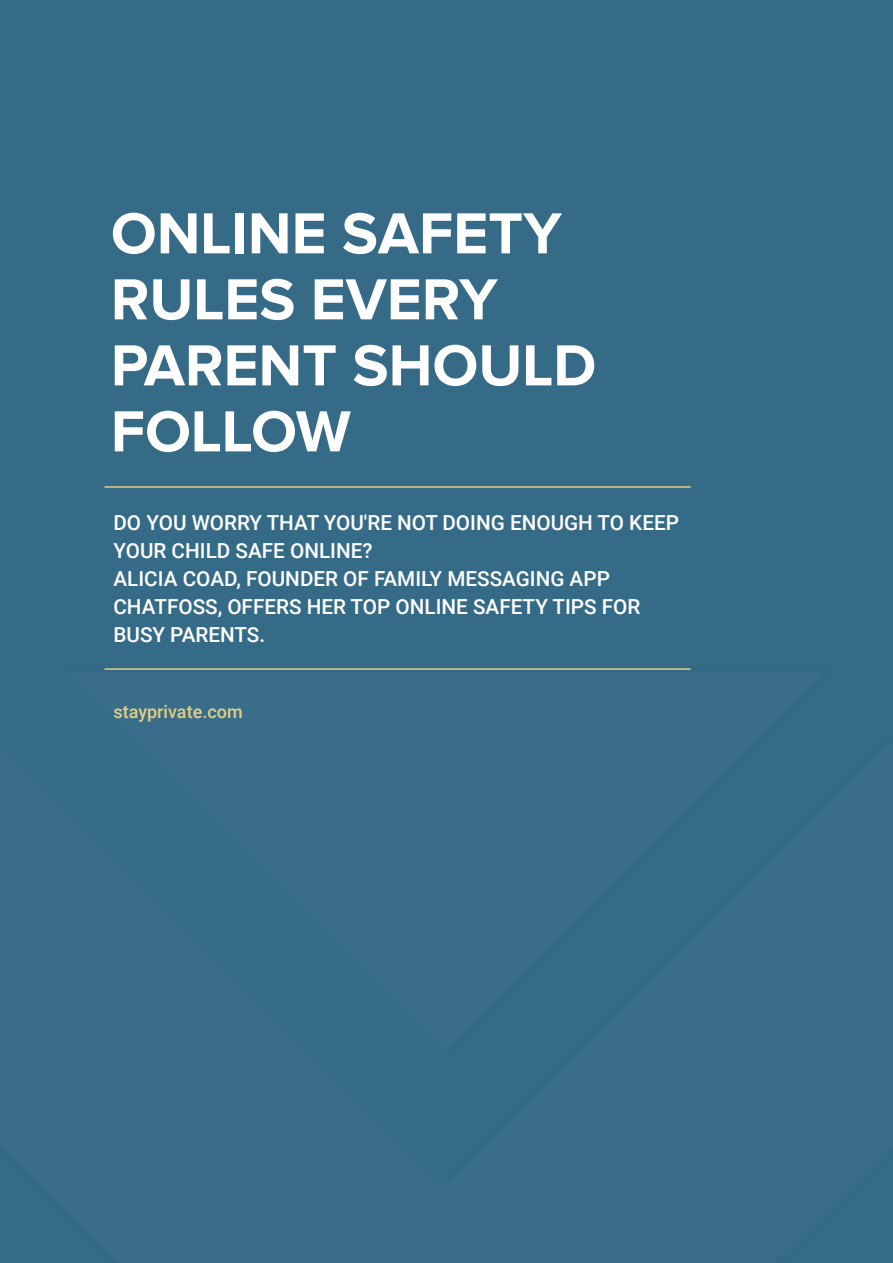
<style>
.page{position:relative;width:893px;height:1263px;background:#366b88}
.page>*{position:absolute;margin:0;border:0;box-sizing:border-box;transform-origin:0 0}
.t1{font:700 60px/66px "Proxima Nova A";color:#fff}
.t2{font:500 20.7px/27.8px "Roboto";color:#fff}
.t3{font:500 18px "Roboto";color:#e4ce82}
</style>
<div class="page">
<hr style="left:104px;top:486px;width:586px;height:2px;background:#e4ce82">
<hr style="left:104px;top:668px;width:586px;height:2px;background:#e4ce82">
<h1 class="t1" style="left:111px;top:199px;width:487px">ONLINE SAFETY<br>RULES EVERY<br>PARENT SHOULD<br>FOLLOW</h1>
<p class="t2" style="left:113px;top:508px;width:567px">DO YOU WORRY THAT YOU'RE NOT DOING ENOUGH TO KEEP YOUR CHILD SAFE ONLINE?<br>ALICIA COAD, FOUNDER OF FAMILY MESSAGING APP CHATFOSS, OFFERS HER TOP ONLINE SAFETY TIPS FOR BUSY PARENTS.</p>
<p class="t3" style="left:113px;top:699px;width:131px">stayprivate.com</p>
</div>
